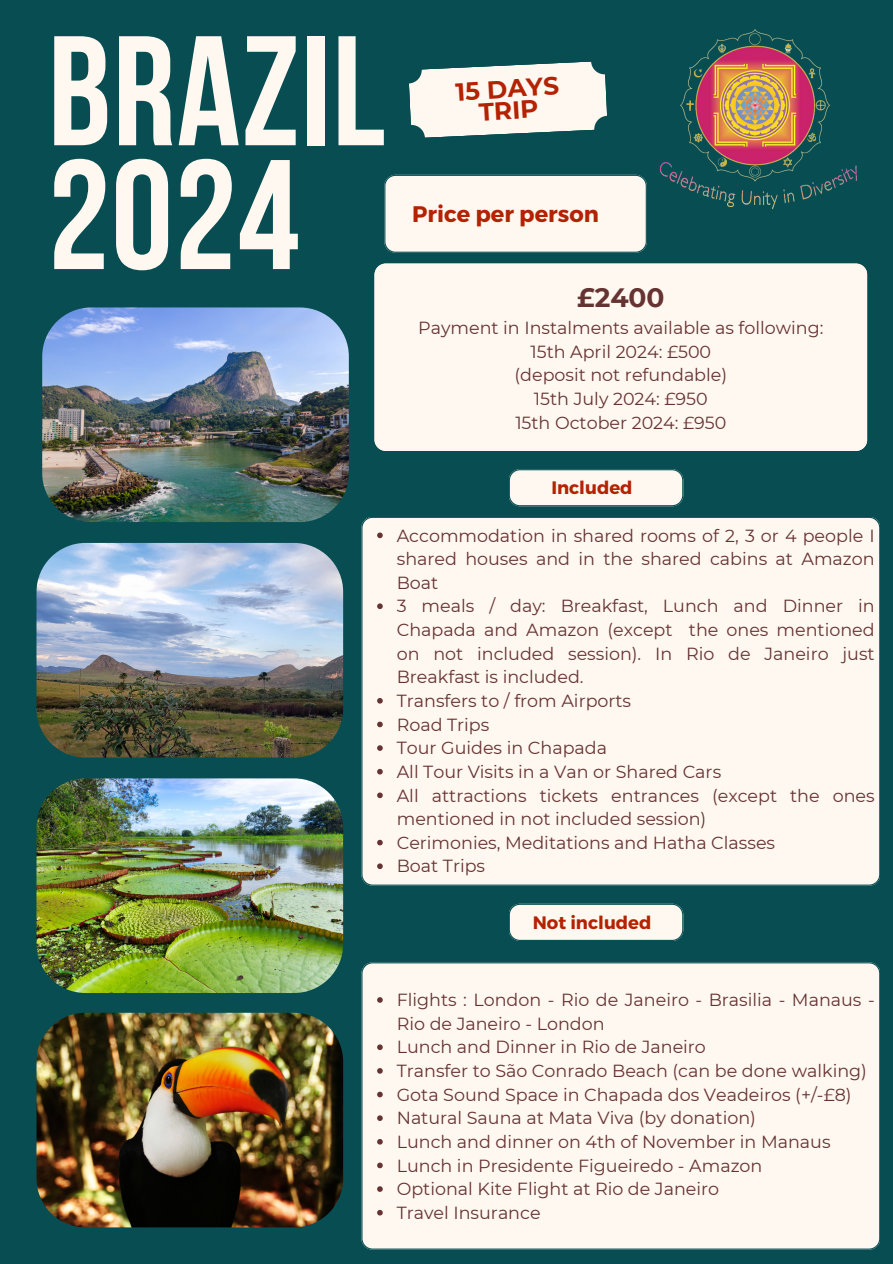
<style>
.page{position:relative;width:893px;height:1264px;background:#fff}
.page>*{position:absolute;margin:0;border:0;box-sizing:border-box;transform-origin:0 0}
.t1{font:700 155.7px/123.8px "Bebas Neue";letter-spacing:.01em;color:#fff8f0}
.t2{font:700 26.55px "Montserrat";color:#633}
.t3{font:700 24.75px/21.5px "Montserrat";color:#b42202;text-align:center}
.t4{font:700 22.5px "Montserrat";color:#b42202}
.t5{font:700 18px "Montserrat";color:#b42202}
.t6{font:17.55px/23.7px "Montserrat";color:#633}
</style>
<div class="page">
<div style="left:0;top:0;width:892px;height:1263px;background:#074d52"></div>
<svg style="left:409px;top:61px;width:198px;height:77px"></svg>
<div style="left:384px;top:175px;width:262px;height:78px;background:#fff8f0"></div>
<div style="left:374px;top:263px;width:493px;height:187px;background:#fff8f0"></div>
<img style="left:42px;top:307px;width:307px;height:215px;border-radius:49px">
<svg style="left:509px;top:903px;width:174px;height:38px;background:#e7e7e1"></svg>
<div style="left:361px;top:962px;width:519px;height:287px;background:#fff8f0"></div>
<svg style="left:377px;top:997px;width:6px;height:5px"></svg>
<svg style="left:377px;top:1044px;width:6px;height:6px"></svg>
<svg style="left:377px;top:1068px;width:6px;height:5px"></svg>
<svg style="left:377px;top:1091px;width:6px;height:6px"></svg>
<svg style="left:377px;top:1115px;width:6px;height:5px"></svg>
<svg style="left:377px;top:1138px;width:6px;height:6px"></svg>
<svg style="left:377px;top:1162px;width:6px;height:6px"></svg>
<svg style="left:377px;top:1186px;width:6px;height:5px"></svg>
<svg style="left:377px;top:1209px;width:6px;height:6px"></svg>
<img style="left:36px;top:543px;width:307px;height:214px;border-radius:49px">
<img style="left:36px;top:778px;width:307px;height:215px;border-radius:49px">
<img style="left:36px;top:1012px;width:307px;height:215px;border-radius:49px">
<img style="left:631px;top:29px;width:226px;height:190px">
<svg style="left:509px;top:469px;width:174px;height:37px;background:#ecebe4"></svg>
<div style="left:361px;top:517px;width:519px;height:368px;background:#fff8f0"></div>
<svg style="left:377px;top:532px;width:6px;height:6px"></svg>
<svg style="left:377px;top:603px;width:6px;height:6px"></svg>
<svg style="left:377px;top:698px;width:6px;height:5px"></svg>
<svg style="left:377px;top:721px;width:6px;height:6px"></svg>
<svg style="left:377px;top:745px;width:6px;height:6px"></svg>
<svg style="left:377px;top:769px;width:6px;height:5px"></svg>
<svg style="left:377px;top:792px;width:6px;height:6px"></svg>
<svg style="left:377px;top:839px;width:6px;height:6px"></svg>
<svg style="left:377px;top:863px;width:6px;height:6px"></svg>
<h1 class="t1" style="left:48px;top:44px;width:338px">BRAZIL<br>2024</h1>
<p class="t3" style="left:455px;top:81px;width:105px;rotate:-4deg">15 DAYS<br>TRIP</p>
<h4 class="t4" style="left:412px;top:199px;width:188px">Price per person</h4>
<h2 class="t2" style="left:577px;top:281px;width:89px">£2400</h2>
<p class="t6" style="left:418px;top:316px;width:407px;text-align:center">Payment in Instalments available as following:<br>15th April 2024: £500<br>(deposit not refundable)<br>15th July 2024: £950<br>15th October 2024: £950</p>
<p class="t5" style="left:551px;top:476px;width:83px">Included</p>
<p class="t6" style="left:397px;top:523px;width:479px">Accommodation in shared rooms of 2, 3 or 4 people I shared houses and in the shared cabins at Amazon Boat<br>3 meals / day: Breakfast, Lunch and Dinner in Chapada and Amazon (except the ones mentioned on not included session). In Rio de Janeiro just Breakfast is included.<br>Transfers to / from Airports<br>Road Trips<br>Tour Guides in Chapada<br>All Tour Visits in a Van or Shared Cars<br>All attractions tickets entrances (except the ones mentioned in not included session)<br>Cerimonies, Meditations and Hatha Classes<br>Boat Trips</p>
<p class="t5" style="left:532px;top:910px;width:120px">Not included</p>
<p class="t6" style="left:397px;top:988px;width:479px">Flights : London - Rio de Janeiro - Brasilia - Manaus - Rio de Janeiro - London<br>Lunch and Dinner in Rio de Janeiro<br>Transfer to São Conrado Beach (can be done walking)<br>Gota Sound Space in Chapada dos Veadeiros (+/-£8)<br>Natural Sauna at Mata Viva (by donation)<br>Lunch and dinner on 4th of November in Manaus Lunch in Presidente Figueiredo - Amazon<br>Optional Kite Flight at Rio de Janeiro<br>Travel Insurance</p>
</div>
